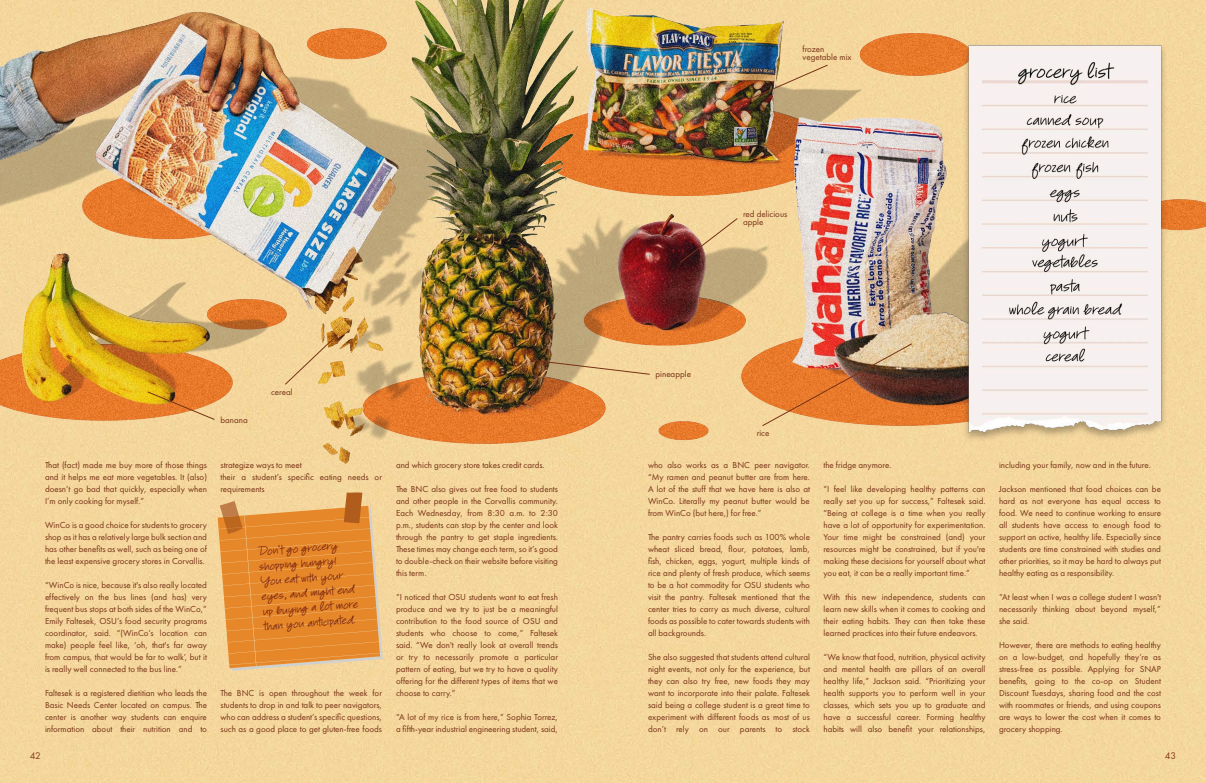
<style>
.page{position:relative;width:1206px;height:783px;background:#f5d79d}
.page>*{position:absolute;margin:0;border:0;box-sizing:border-box;transform-origin:0 0}
.Pull_Quote{font:11px/15px "Simple Note";color:#792514}
.Pull_Quote-2{font:10px "Futura PT";color:#86361b}
.Body_Text{font:9px/12px "Futura PT";color:#773216;text-align:justify}
.Pull_Quote-3{font:9px/8px "Futura PT";color:#773216}
</style>
<div class="page">
<img style="left:888px;top:8px;width:144px;height:83px">
<img style="left:706px;top:0;width:182px;height:182px">
<img style="left:706px;top:182px;width:11px;height:183px">
<img style="left:717px;top:91px;width:236px;height:349px">
<div style="left:632px;top:402px;width:108px;height:69px;background:#f5d69d"></div>
<img style="left:508px;top:0;width:198px;height:458px">
<img style="left:0;top:0;width:508px;height:493px">
<img style="left:1176px;top:182px;width:30px;height:68px">
<img style="left:953px;top:27px;width:223px;height:432px">
<svg style="left:146px;top:391px;width:70px;height:30px;background:#e39746"></svg>
<svg style="left:284px;top:333px;width:55px;height:53px;background:#ecc88a"></svg>
<svg style="left:529px;top:359px;width:122px;height:16px;background:#cbaa79"></svg>
<img style="left:716px;top:64px;width:113px;height:50px">
<img style="left:761px;top:342px;width:152px;height:85px">
<svg style="left:679px;top:217px;width:60px;height:47px;background:#c09a74"></svg>
<svg style="left:218px;top:492px;width:165px;height:179px;background:#e69845"></svg>
<p class="Pull_Quote-3" style="left:220px;top:416px;width:29px">banana</p>
<p class="Pull_Quote-3" style="left:271px;top:388px;width:23px">cereal</p>
<p class="Body_Text" style="left:45px;top:459px;width:164px">That (fact) made me buy more of those things and it helps me eat more vegetables. It (also) doesn’t go bad that quickly, especially when I’m only cooking for myself.”</p>
<p class="Body_Text" style="left:45px;top:519px;width:164px">WinCo is a good choice for students to grocery shop as it has a relatively large bulk section and has other benefits as well, such as being one of the least expensive grocery stores in Corvallis.</p>
<p class="Body_Text" style="left:45px;top:579px;width:164px">“WinCo is nice, because it's also really located effectively on the bus lines (and has) very frequent bus stops at both sides of the WinCo,” Emily Faltesek, OSU’s food security programs coordinator, said. “(WinCo’s location can make) people feel like, ‘oh, that's far away from campus, that would be far to walk’, but it is really well connected to the bus line.”</p>
<p class="Body_Text" style="left:45px;top:687px;width:164px">Faltesek is a registered dietitian who leads the Basic Needs Center located on campus. The center is another way students can enquire information about their nutrition and to</p>
<p class="Body_Text" style="left:220px;top:459px;width:163px;text-align:left">strategize ways to meet<br>their a student’s specific eating needs or requirements</p>
<p class="Pull_Quote" style="left:257px;top:546px;width:97px;rotate:-5deg">Don’t go grocery shopping hungry!<br>You eat with your eyes, and might end up buying a lot more than you anticipated.</p>
<p class="Body_Text" style="left:220px;top:687px;width:163px">The BNC is open throughout the week for students to drop in and talk to peer navigators, who can address a student’s specific questions, such as a good place to get gluten-free foods</p>
<p class="Body_Text" style="left:396px;top:459px;width:150px">and which grocery store takes credit cards.</p>
<p class="Body_Text" style="left:396px;top:483px;width:164px">The BNC also gives out free food to students and other people in the Corvallis community.<br>Each Wednesday, from 8:30 a.m. to 2:30 p.m., students can stop by the center and look through the pantry to get staple ingredients.<br>These times may change each term, so it’s good to double-check on their website before visiting this term.</p>
<p class="Body_Text" style="left:396px;top:591px;width:164px">“I noticed that OSU students want to eat fresh produce and we try to just be a meaningful contribution to the food source of OSU and students who choose to come,” Faltesek said. “We don't really look at overall trends or try to necessarily promote a particular pattern of eating, but we try to have a quality offering for the different types of items that we choose to carry.”</p>
<p class="Body_Text" style="left:396px;top:711px;width:164px">“A lot of my rice is from here,” Sophia Torrez, a fifth-year industrial engineering student, said,</p>
<p class="Pull_Quote-3" style="left:803px;top:45px;width:51px">frozen vegetable mix</p>
<p class="Pull_Quote-3" style="left:743px;top:210px;width:46px">red delicious apple</p>
<p class="Pull_Quote-3" style="left:656px;top:370px;width:37px">pineapple</p>
<p class="Pull_Quote-3" style="left:757px;top:429px;width:14px">rice</p>
<p class="Body_Text" style="left:648px;top:459px;width:164px">who also works as a BNC peer navigator. “My ramen and peanut butter are from here.<br>A lot of the stuff that we have here is also at WinCo. Literally my peanut butter would be from WinCo (but here,) for free.”</p>
<p class="Body_Text" style="left:648px;top:531px;width:164px">The pantry carries foods such as 100% whole wheat sliced bread, flour, potatoes, lamb, fish, chicken, eggs, yogurt, multiple kinds of rice and plenty of fresh produce, which seems to be a hot commodity for OSU students who visit the pantry. Faltesek mentioned that the center tries to carry as much diverse, cultural foods as possible to cater towards students with all backgrounds.</p>
<p class="Body_Text" style="left:648px;top:651px;width:164px">She also suggested that students attend cultural night events, not only for the experience, but they can also try free, new foods they may want to incorporate into their palate. Faltesek said being a college student is a great time to experiment with different foods as most of us don’t rely on our parents to stock</p>
<p class="Body_Text" style="left:824px;top:459px;width:69px">the fridge anymore.</p>
<p class="Body_Text" style="left:824px;top:483px;width:164px">“I feel like developing healthy patterns can really set you up for success,” Faltesek said. “Being at college is a time when you really have a lot of opportunity for experimentation.<br>Your time might be constrained (and) your resources might be constrained, but if you're making these decisions for yourself about what you eat, it can be a really important time.”</p>
<p class="Body_Text" style="left:824px;top:591px;width:164px">With this new independence, students can learn new skills when it comes to cooking and their eating habits. They can then take these learned practices into their future endeavors.</p>
<p class="Body_Text" style="left:824px;top:651px;width:164px">“We know that food, nutrition, physical activity and mental health are pillars of an overall healthy life,” Jackson said. “Prioritizing your health supports you to perform well in your classes, which sets you up to graduate and have a successful career. Forming healthy habits will also benefit your relationships,</p>
<p class="Body_Text" style="left:999px;top:459px;width:153px">including your family, now and in the future.</p>
<p class="Body_Text" style="left:999px;top:483px;width:164px">Jackson mentioned that food choices can be hard as not everyone has equal access to food. We need to continue working to ensure all students have access to enough food to support an active, healthy life. Especially since students are time constrained with studies and other priorities, so it may be hard to always put healthy eating as a responsibility.</p>
<p class="Body_Text" style="left:999px;top:591px;width:163px">“At least when I was a college student I wasn't necessarily thinking about beyond myself,” she said.</p>
<p class="Body_Text" style="left:999px;top:639px;width:164px">However, there are methods to eating healthy on a low-budget, and hopefully they’re as stress-free as possible. Applying for SNAP benefits, going to the co-op on Student Discount Tuesdays, sharing food and the cost with roommates or friends, and using coupons are ways to lower the cost when it comes to grocery shopping.</p>
<p class="Pull_Quote-2" style="left:30px;top:750px;width:12px">42</p>
<p class="Pull_Quote-2" style="left:1165px;top:750px;width:13px">43</p>
</div>
